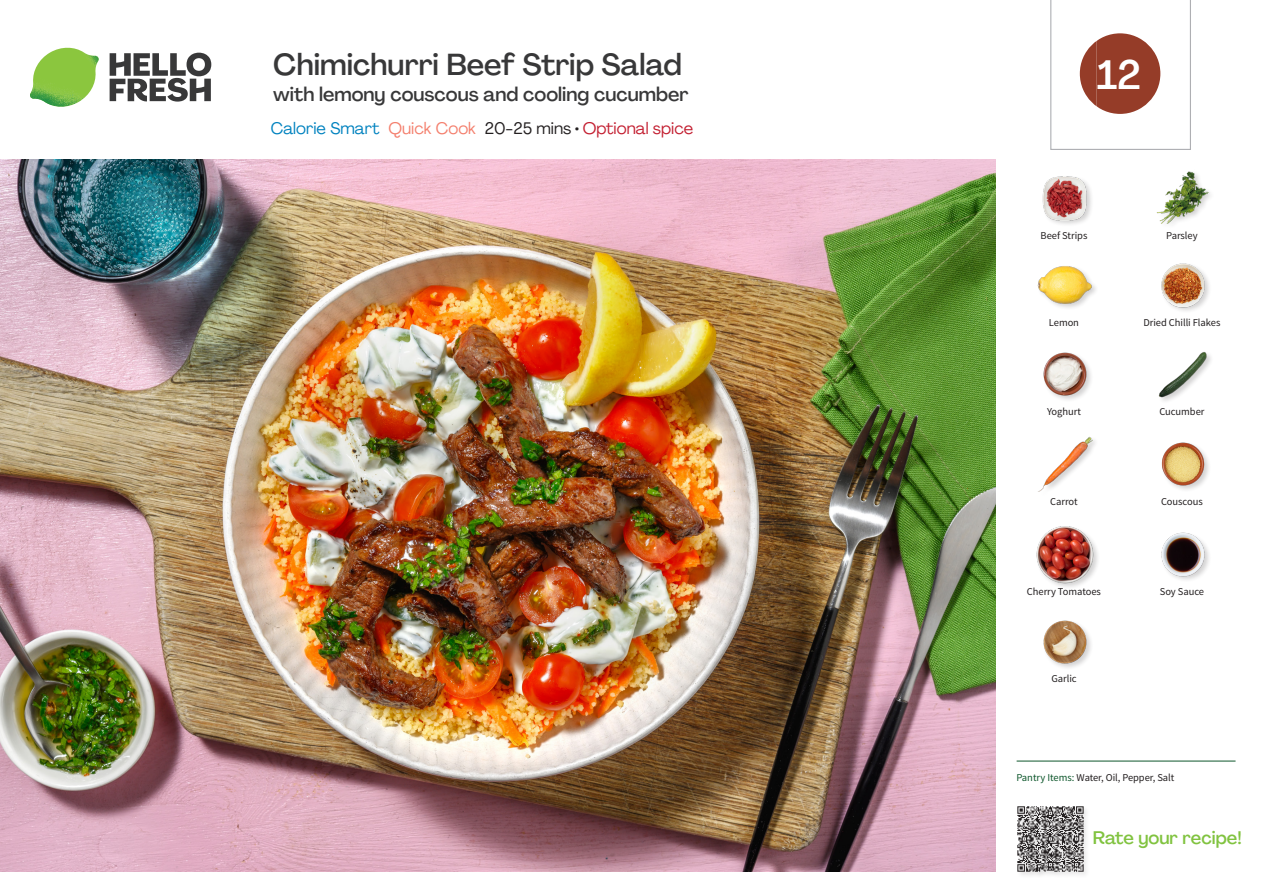
<style>
.page{position:relative;width:1263px;height:893px;background:#fff}
.page>*{position:absolute;margin:0;border:0;box-sizing:border-box;transform-origin:0 0}
._24_Recipe_Nr_Bag{font:500 40.5px "Agrandir";color:#fff}
._15_Titel_UK{font:500 30px "Agrandir";letter-spacing:-.005em;color:#383839}
._15_Titel_UK-2{font:500 19.5px "Agrandir";color:#383839}
.t1{font:500 18px "Agrandir";color:#81c340}
._02_Box_Type{font:16.5px "Agrandir";color:#c31f31}
._18_FRONT_ingredients_UK{font:10.5px "Source Sans Pro";letter-spacing:-.005em;color:#231f20}
.t2{font:10.5px "Source Sans Variable";letter-spacing:-.005em;color:#231f20}
.s1{color:#0082bf}
.s2{color:#f4806e}
.s3{color:#231f20}
.s4{font-family:"Source Sans Pro";color:#0e572c}
</style>
<div class="page">
<svg style="left:110px;top:53px;width:101px;height:49px"></svg>
<img style="left:30px;top:48px;width:69px;height:59px">
<img style="left:0;top:159px;width:995px;height:713px">
<hr style="left:1016px;top:761px;width:219px;height:1px;background:#0e572c">
<div style="left:1016px;top:805px;width:74px;height:74px;background:#fafafa"></div>
<img style="left:1017px;top:806px;width:69px;height:69px">
<img style="left:1156px;top:171px;width:54px;height:53px">
<img style="left:1042px;top:176px;width:49px;height:48px">
<img style="left:1161px;top:263px;width:48px;height:48px">
<img style="left:1037px;top:266px;width:57px;height:42px">
<img style="left:1158px;top:352px;width:53px;height:49px">
<img style="left:1043px;top:352px;width:48px;height:48px">
<img style="left:1161px;top:442px;width:48px;height:48px">
<img style="left:1038px;top:436px;width:56px;height:56px">
<img style="left:1161px;top:532px;width:48px;height:48px">
<div style="left:1035px;top:525px;width:65px;height:65px;background:#231f20;opacity:.2"></div>
<img style="left:1036px;top:526px;width:58px;height:57px">
<img style="left:1043px;top:620px;width:48px;height:48px">
<svg style="left:1050px;top:0;width:141px;height:150px"></svg>
<p class="_15_Titel_UK" style="left:273px;top:46px;width:410px">Chimichurri Beef Strip Salad</p>
<p class="_15_Titel_UK-2" style="left:273px;top:82px;width:417px">with lemony couscous and cooling cucumber</p>
<p class="_02_Box_Type" style="left:271px;top:118px;width:424px"><span class="s1">Calorie Smart</span> <span class="s2">Quick Cook</span> <span class="s3">20-25 mins •</span> Optional spice</p>
<p class="_24_Recipe_Nr_Bag" style="left:1097px;top:50px;width:46px">12</p>
<p class="_18_FRONT_ingredients_UK" style="left:1040px;top:229px;width:48px">Beef Strips</p>
<p class="_18_FRONT_ingredients_UK" style="left:1166px;top:229px;width:33px">Parsley</p>
<p class="_18_FRONT_ingredients_UK" style="left:1049px;top:316px;width:32px">Lemon</p>
<p class="_18_FRONT_ingredients_UK" style="left:1143px;top:316px;width:79px">Dried Chilli Flakes</p>
<p class="_18_FRONT_ingredients_UK" style="left:1047px;top:405px;width:35px">Yoghurt</p>
<p class="_18_FRONT_ingredients_UK" style="left:1159px;top:405px;width:47px">Cucumber</p>
<p class="_18_FRONT_ingredients_UK" style="left:1050px;top:495px;width:29px">Carrot</p>
<p class="_18_FRONT_ingredients_UK" style="left:1161px;top:495px;width:43px">Couscous</p>
<p class="_18_FRONT_ingredients_UK" style="left:1027px;top:585px;width:76px">Cherry Tomatoes</p>
<p class="_18_FRONT_ingredients_UK" style="left:1160px;top:585px;width:46px">Soy Sauce</p>
<p class="_18_FRONT_ingredients_UK" style="left:1051px;top:672px;width:27px">Garlic</p>
<p class="t2" style="left:1016px;top:771px;width:159px"><span class="s4">Pantry Items:</span> Water, Oil, Pepper, Salt</p>
<h3 class="t1" style="left:1093px;top:827px;width:150px">Rate your recipe!</h3>
</div>
